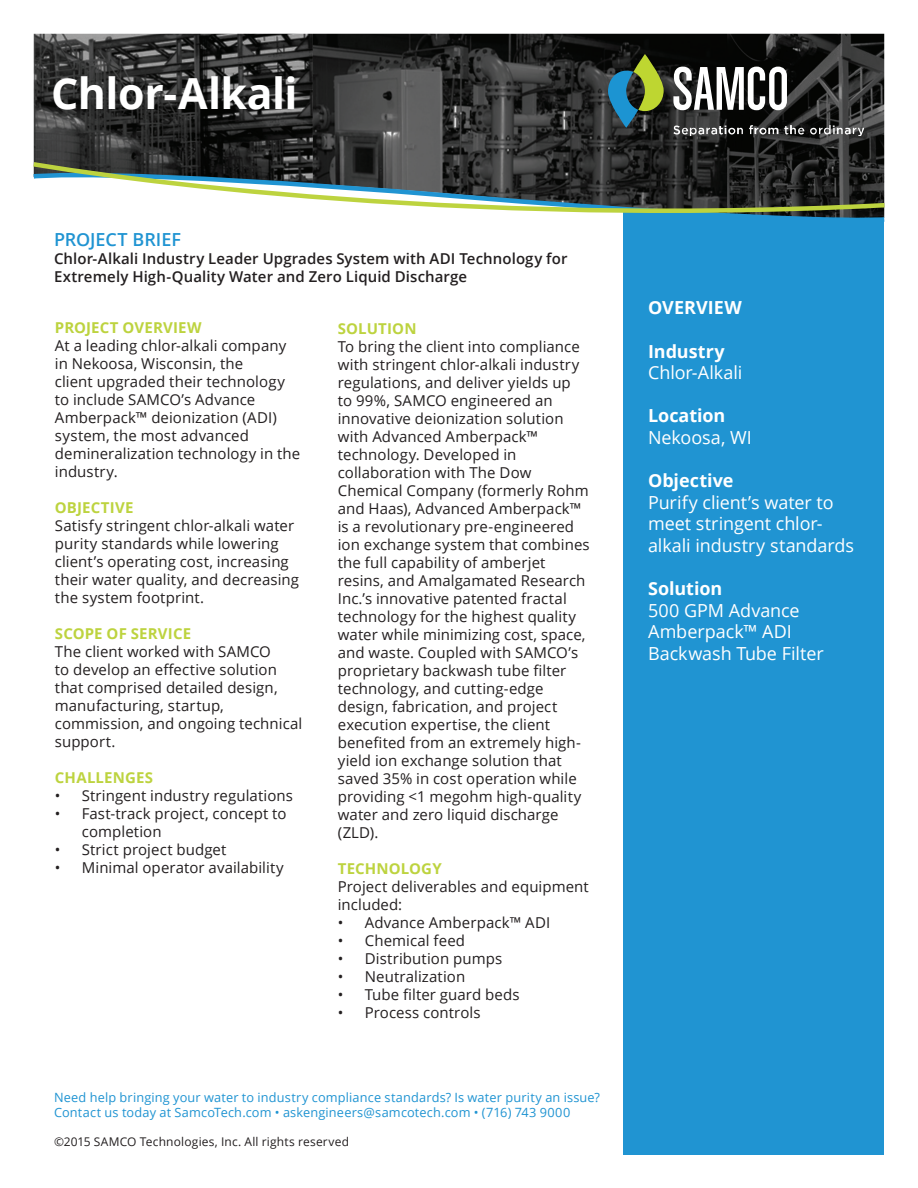
<style>
.page{position:relative;width:918px;height:1188px;background:#fff}
.page>*{position:absolute;margin:0;border:0;box-sizing:border-box;transform-origin:0 0}
.t1{font:700 42.9px "Open Sans";letter-spacing:-.01em;color:#fff}
.t2{font:18px/21.6px "Open Sans";letter-spacing:-.005em;color:#fff}
.t3{font:700 18px "Open Sans";letter-spacing:-.005em;color:#fff}
.t4{font:600 18px "Open Sans";letter-spacing:-.005em;color:#2094d2}
.t5{font:15px/18px "Open Sans";letter-spacing:.005em;color:#231f20}
.t6{font:600 15px/18px "Open Sans";letter-spacing:.005em;color:#231f20}
.t7{font:700 15px "Open Sans";letter-spacing:.01em;color:#bdd33f}
.t8{font:12.75px "Open Sans";letter-spacing:.015em;color:#2094d2}
.t9{font:12px "Open Sans";letter-spacing:.015em;color:#231f20}
</style>
<div class="page">
<div style="left:623px;top:186px;width:261px;height:968px;background:#2094d2"></div>
<img style="left:34px;top:34px;width:850px;height:126px">
<svg style="left:673px;top:126px;width:70px;height:10px"></svg>
<svg style="left:749px;top:125px;width:55px;height:10px"></svg>
<svg style="left:810px;top:125px;width:54px;height:11px"></svg>
<svg style="left:608px;top:54px;width:56px;height:74px;background:#42634b"></svg>
<svg style="left:673px;top:67px;width:114px;height:43px"></svg>
<svg style="left:33px;top:160px;width:852px;height:62px"></svg>
<p class="t1" style="left:51px;top:63px;width:248px">Chlor-Alkali</p>
<p class="t4" style="left:54px;top:227px;width:128px">PROJECT BRIEF</p>
<p class="t6" style="left:54px;top:249px;width:515px">Chlor-Alkali Industry Leader Upgrades System with ADI Technology for<br>Extremely High-Quality Water and Zero Liquid Discharge</p>
<p class="t7" style="left:55px;top:317px;width:148px">PROJECT OVERVIEW</p>
<p class="t5" style="left:55px;top:336px;width:247px">At a leading chlor-alkali company in Nekoosa, Wisconsin, the<br>client upgraded their technology to include SAMCO’s Advance<br>Amberpack™ deionization (ADI) system, the most advanced demineralization technology in the industry.</p>
<p class="t7" style="left:55px;top:497px;width:80px">OBJECTIVE</p>
<p class="t5" style="left:55px;top:516px;width:246px">Satisfy stringent chlor-alkali water purity standards while lowering client’s operating cost, increasing their water quality, and decreasing the system footprint.</p>
<p class="t7" style="left:55px;top:623px;width:138px">SCOPE OF SERVICE</p>
<p class="t5" style="left:55px;top:642px;width:249px">The client worked with SAMCO<br>to develop an effective solution that comprised detailed design, manufacturing, startup, commission, and ongoing technical support.</p>
<p class="t7" style="left:55px;top:767px;width:100px">CHALLENGES</p>
<p class="t5" style="left:55px;top:786px;width:240px">• Stringent industry regulations</p>
<p class="t5" style="left:82px;top:804px;width:206px;text-indent:-27px">• Fast-track project, concept to completion</p>
<p class="t5" style="left:55px;top:840px;width:173px">• Strict project budget</p>
<p class="t5" style="left:55px;top:858px;width:230px">• Minimal operator availability</p>
<p class="t7" style="left:338px;top:318px;width:80px">SOLUTION</p>
<p class="t5" style="left:338px;top:337px;width:253px">To bring the client into compliance with stringent chlor-alkali industry regulations, and deliver yields up<br>to 99%, SAMCO engineered an innovative deionization solution with Advanced Amberpack™ technology. Developed in collaboration with The Dow<br>Chemical Company (formerly Rohm and Haas), Advanced Amberpack™ is a revolutionary pre-engineered ion exchange system that combines the full capability of amberjet resins, and Amalgamated Research<br>Inc.’s innovative patented fractal technology for the highest quality water while minimizing cost, space, and waste. Coupled with SAMCO’s proprietary backwash tube filter technology, and cutting-edge design, fabrication, and project execution expertise, the client benefited from an extremely high&shy;yield ion exchange solution that saved 35% in cost operation while providing &lt;1 megohm high-quality water and zero liquid discharge (ZLD).</p>
<p class="t7" style="left:338px;top:858px;width:106px">TECHNOLOGY</p>
<p class="t5" style="left:338px;top:877px;width:253px">Project deliverables and equipment included:</p>
<p class="t5" style="left:338px;top:913px;width:214px">• Advance Amberpack™ ADI</p>
<p class="t5" style="left:338px;top:931px;width:129px">• Chemical feed</p>
<p class="t5" style="left:338px;top:949px;width:166px">• Distribution pumps</p>
<p class="t5" style="left:338px;top:967px;width:129px">• Neutralization</p>
<p class="t5" style="left:338px;top:985px;width:183px">• Tube filter guard beds</p>
<p class="t5" style="left:338px;top:1003px;width:144px">• Process controls</p>
<p class="t8" style="left:54px;top:1088px;width:548px">Need help bringing your water to industry compliance standards? Is water purity an issue?</p>
<p class="t8" style="left:54px;top:1104px;width:518px">Contact us today at SamcoTech.com • askengineers@samcotech.com • (716) 743 9000</p>
<p class="t9" style="left:54px;top:1133px;width:297px">©2015 SAMCO Technologies, Inc. All rights reserved</p>
<p class="t3" style="left:648px;top:295px;width:95px">OVERVIEW</p>
<p class="t3" style="left:648px;top:338px;width:78px">Industry</p>
<p class="t2" style="left:648px;top:361px;width:96px">Chlor-Alkali</p>
<p class="t3" style="left:648px;top:403px;width:79px">Location</p>
<p class="t2" style="left:648px;top:426px;width:105px">Nekoosa, WI</p>
<p class="t3" style="left:648px;top:468px;width:87px">Objective</p>
<p class="t2" style="left:648px;top:491px;width:208px">Purify client’s water to meet stringent chlor&shy;alkali industry standards</p>
<p class="t3" style="left:648px;top:576px;width:76px">Solution</p>
<p class="t2" style="left:648px;top:599px;width:177px">500 GPM Advance<br>Amberpack™ ADI<br>Backwash Tube Filter</p>
</div>
